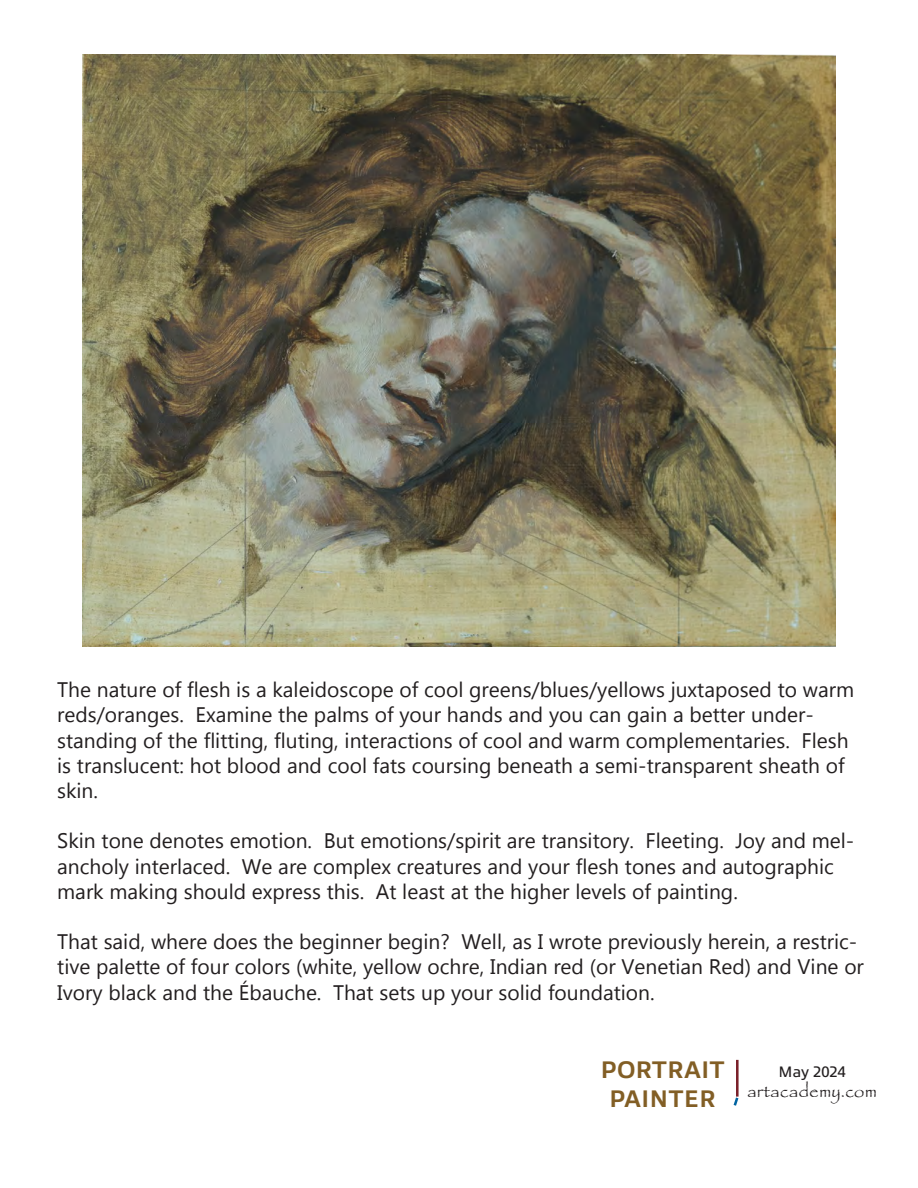
<style>
.page{position:relative;width:918px;height:1188px;background:#fff}
.page>*{position:absolute;margin:0;border:0;box-sizing:border-box;transform-origin:0 0}
.t1{font:700 24.15px/29.1px "Allumi Std";color:#825e25;text-align:center}
.t2{font:21px/25.2px "Gadugi";color:#231f20}
.t3{font:19.2px "Papyrus";color:#231f20}
.t4{font:15.3px "Allumi Std";color:#231f20}
</style>
<div class="page">
<hr style="left:736px;top:1060px;width:3px;height:37px;background:#7a212a">
<svg style="left:733px;top:1095px;width:6px;height:11px"></svg>
<img style="left:82px;top:54px;width:754px;height:592px">
<p class="t2" style="left:57px;top:677px;width:798px">The nature of flesh is a kaleidoscope of cool greens/blues/yellows juxtaposed to warm reds/oranges. Examine the palms of your hands and you can gain a better under&shy;standing of the flitting, fluting, interactions of cool and warm complementaries. Flesh is translucent: hot blood and cool fats coursing beneath a semi-transparent sheath of skin.</p>
<p class="t2" style="left:57px;top:828px;width:799px">Skin tone denotes emotion. But emotions/spirit are transitory. Fleeting. Joy and mel&shy;ancholy interlaced. We are complex creatures and your flesh tones and autographic mark making should express this. At least at the higher levels of painting.</p>
<p class="t2" style="left:57px;top:929px;width:808px">That said, where does the beginner begin? Well, as I wrote previously herein, a restric&shy;tive palette of four colors (white, yellow ochre, Indian red (or Venetian Red) and Vine or<br>Ivory black and the Ébauche. That sets up your solid foundation.</p>
<p class="t1" style="left:601px;top:1055px;width:126px">PORTRAIT<br>PAINTER</p>
<p class="t4" style="left:778px;top:1064px;width:69px">May 2024</p>
<p class="t3" style="left:747px;top:1080px;width:131px">artacademy.com</p>
</div>
